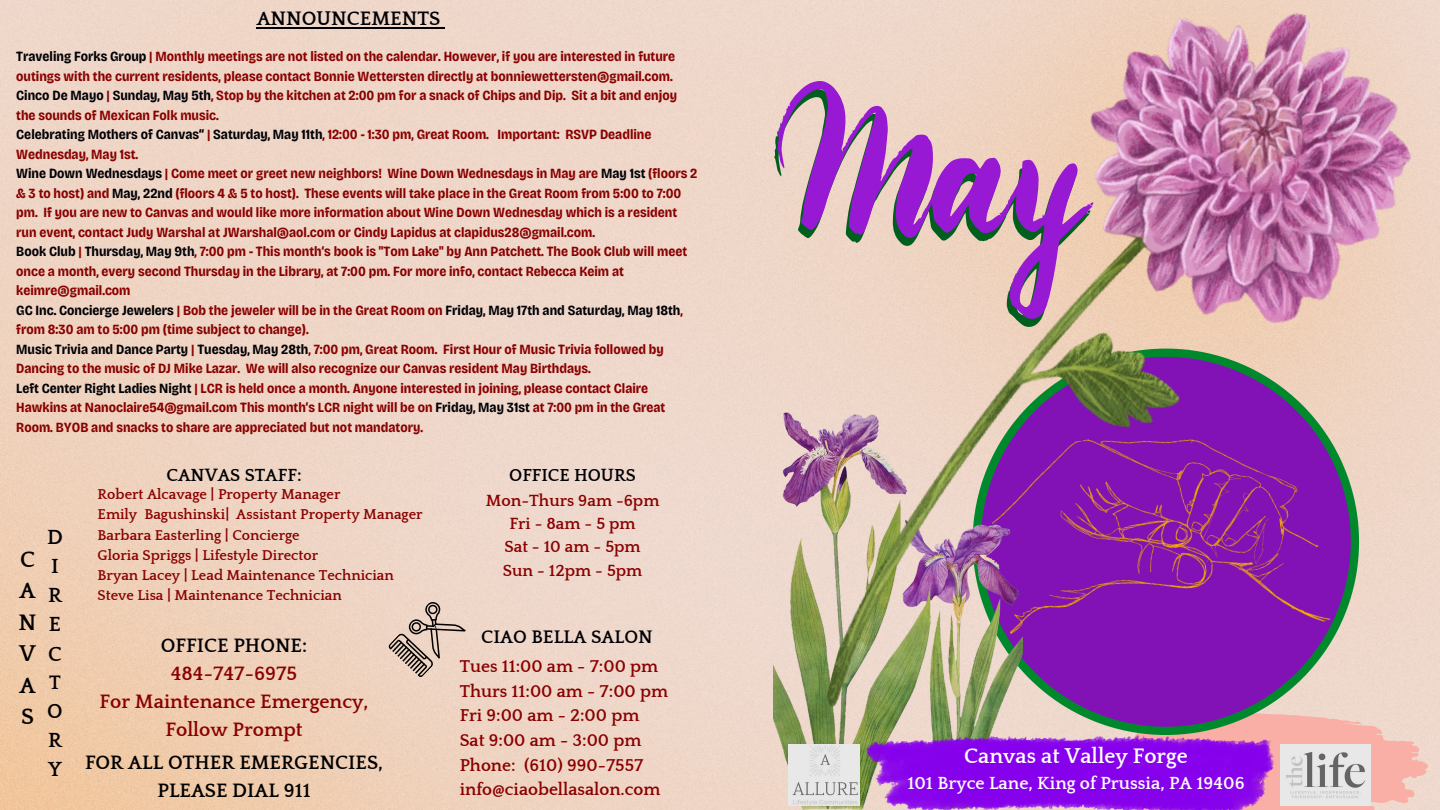
<style>
.page{position:relative;width:1440px;height:810px;background:#fff}
.page>*{position:absolute;margin:0;border:0;box-sizing:border-box;transform-origin:0 0}
.t1{font:700 23px/31.5px "Quattrocento";color:#000;text-align:justify}
.t2{font:700 21.6px "Quattrocento";color:#fff}
.t3{font:700 21px/29.2px "Quattrocento";color:#000005}
.t4{font:700 20px "Quattrocento";color:#000005}
.t5{font:700 19.9px/27.8px "Quattrocento";color:#890000;text-align:center}
.t6{font:700 19.9px/27.8px "Quattrocento";color:#000;text-align:center}
.t7{font:700 18.7px "Quattrocento";color:#000005}
.t8{font:700 18px "Quattrocento";color:#fff}
.t9{font:700 18px "Quattrocento";color:#000005}
.t10{font:700 17.8px "Quattrocento";color:#000005}
.t11{font:700 17.6px/24.7px "Quattrocento";color:#890000}
.t12{font:700 16.6px/23.2px "Quattrocento";color:#890000;text-align:center}
.t13{font:700 14.7px "Quattrocento";color:#890000}
.t14{font:700 semi-condensed 14px/19.5px "Bricolage Grotesque 18 pt";color:#890000}
.s1{color:#000005}
</style>
<div class="page">
<img style="left:0;top:0;width:1439px;height:810px">
<svg style="left:387px;top:598px;width:79px;height:81px;background:#ceb8aa"></svg>
<svg style="left:777px;top:81px;width:47px;height:238px;background:#d5b3c1"></svg>
<svg style="left:775px;top:120px;width:8px;height:31px"></svg>
<img style="left:774px;top:412px;width:50px;height:398px">
<img style="left:789px;top:745px;width:35px;height:61px">
<hr style="left:257px;top:27px;width:183px;height:1px;background:#000005">
<img style="left:824px;top:0;width:614px;height:810px">
<p class="t4" style="left:257px;top:9px;width:185px">ANNOUNCEMENTS</p>
<p class="t14" style="left:16px;top:47px;width:661px"><span class="s1">Traveling Forks Group</span> | Monthly meetings are not listed on the calendar. However, if you are interested in future outings with the current residents, please contact Bonnie Wettersten directly at bonniewettersten@gmail.com.</p>
<p class="t14" style="left:16px;top:86px;width:662px"><span class="s1">Cinco De Mayo</span> | <span class="s1">Sunday, May 5th</span>, Stop by the kitchen at 2:00 pm for a snack of Chips and Dip. Sit a bit and enjoy the sounds of Mexican Folk music.</p>
<p class="t14" style="left:16px;top:125px;width:637px"><span class="s1">Celebrating Mothers of Canvas“</span> | <span class="s1">Saturday, May 11th</span>, 12:00 - 1:30 pm, Great Room. Important: RSVP Deadline<br>Wednesday, May 1st.</p>
<h1 class="t14" style="left:16px;top:164px;width:683px"><span class="s1">Wine Down Wednesdays</span> | Come meet or greet new neighbors! Wine Down Wednesdays in May are <span class="s1">May 1st</span> (floors 2 &amp; 3 to host) and <span class="s1">May, 22nd</span> (floors 4 &amp; 5 to host). These events will take place in the Great Room from 5:00 to 7:00 pm. If you are new to Canvas and would like more information about Wine Down Wednesday which is a resident run event, contact Judy Warshal at JWarshal@aol.com or Cindy Lapidus at clapidus28@gmail.com.</h1>
<h1 class="t14" style="left:16px;top:242px;width:672px"><span class="s1">Book Club</span> | <span class="s1">Thursday, May 9th</span>, 7:00 pm - This month‘s book is "Tom Lake" by Ann Patchett. The Book Club will meet once a month, every second Thursday in the Library, at 7:00 pm. For more info, contact Rebecca Keim at keimre@gmail.com</h1>
<h4 class="t14" style="left:16px;top:300px;width:668px"><span class="s1">GC Inc. Concierge Jewelers</span> | Bob the jeweler will be in the Great Room on <span class="s1">Friday, May 17th and Saturday, May 18th</span>, from 8:30 am to 5:00 pm (time subject to change).</h4>
<h5 class="t14" style="left:16px;top:339px;width:649px"><span class="s1">Music Trivia and Dance Party</span> | <span class="s1">Tuesday, May 28th</span>, 7:00 pm, Great Room. First Hour of Music Trivia followed by<br>Dancing to the music of DJ Mike Lazar. We will also recognize our Canvas resident May Birthdays.</h5>
<p class="t14" style="left:16px;top:378px;width:651px"><span class="s1">Left Center Right Ladies Night</span> | LCR is held once a month. Anyone interested in joining, please contact Claire<br>Hawkins at Nanoclaire54@gmail.com This month‘s LCR night will be on <span class="s1">Friday, May 31st</span> at 7:00 pm in the Great<br>Room. BYOB and snacks to share are appreciated but not mandatory.</p>
<h2 class="t1" style="left:19px;top:544px;width:19px">C A N V A S</h2>
<p class="t3" style="left:47px;top:523px;width:17px">D<br>I<br>R<br>E<br>C</p>
<p class="t4" style="left:49px;top:672px;width:13px">T</p>
<p class="t3" style="left:47px;top:697px;width:17px;text-align:justify">O R Y</p>
<p class="t9" style="left:166px;top:466px;width:137px">CANVAS STAFF:</p>
<p class="t13" style="left:98px;top:487px;width:244px">Robert Alcavage | Property Manager</p>
<p class="t13" style="left:98px;top:507px;width:327px">Emily Bagushinski| Assistant Property Manager</p>
<p class="t13" style="left:98px;top:527px;width:204px">Barbara Easterling | Concierge</p>
<p class="t13" style="left:98px;top:547px;width:222px">Gloria Spriggs | Lifestyle Director</p>
<p class="t13" style="left:98px;top:568px;width:298px">Bryan Lacey | Lead Maintenance Technician</p>
<p class="t13" style="left:98px;top:588px;width:246px">Steve Lisa | Maintenance Technician</p>
<p class="t5" style="left:100px;top:633px;width:270px"><span class="s1">OFFICE PHONE:<br></span>484-747-6975<br>For Maintenance Emergency,<br>Follow Prompt</p>
<p class="t6" style="left:85px;top:749px;width:299px">FOR ALL OTHER EMERGENCIES,<br>PLEASE DIAL 911</p>
<h2 class="t10" style="left:509px;top:466px;width:128px">OFFICE HOURS</h2>
<h2 class="t12" style="left:486px;top:489px;width:175px">Mon-Thurs 9am -6pm<br>Fri - 8am - 5 pm<br>Sat - 10 am - 5pm<br>Sun - 12pm - 5pm</h2>
<h5 class="t7" style="left:481px;top:627px;width:173px">CIAO BELLA SALON</h5>
<h3 class="t11" style="left:460px;top:654px;width:210px">Tues 11:00 am - 7:00 pm<br>Thurs 11:00 am - 7:00 pm<br>Fri 9:00 am - 2:00 pm<br>Sat 9:00 am - 3:00 pm<br>Phone: (610) 990-7557 info@ciaobellasalon.com</h3>
<p class="t2" style="left:964px;top:745px;width:225px">Canvas at Valley Forge</p>
<p class="t8" style="left:907px;top:774px;width:339px">101 Bryce Lane, King of Prussia, PA 19406</p>
</div>
